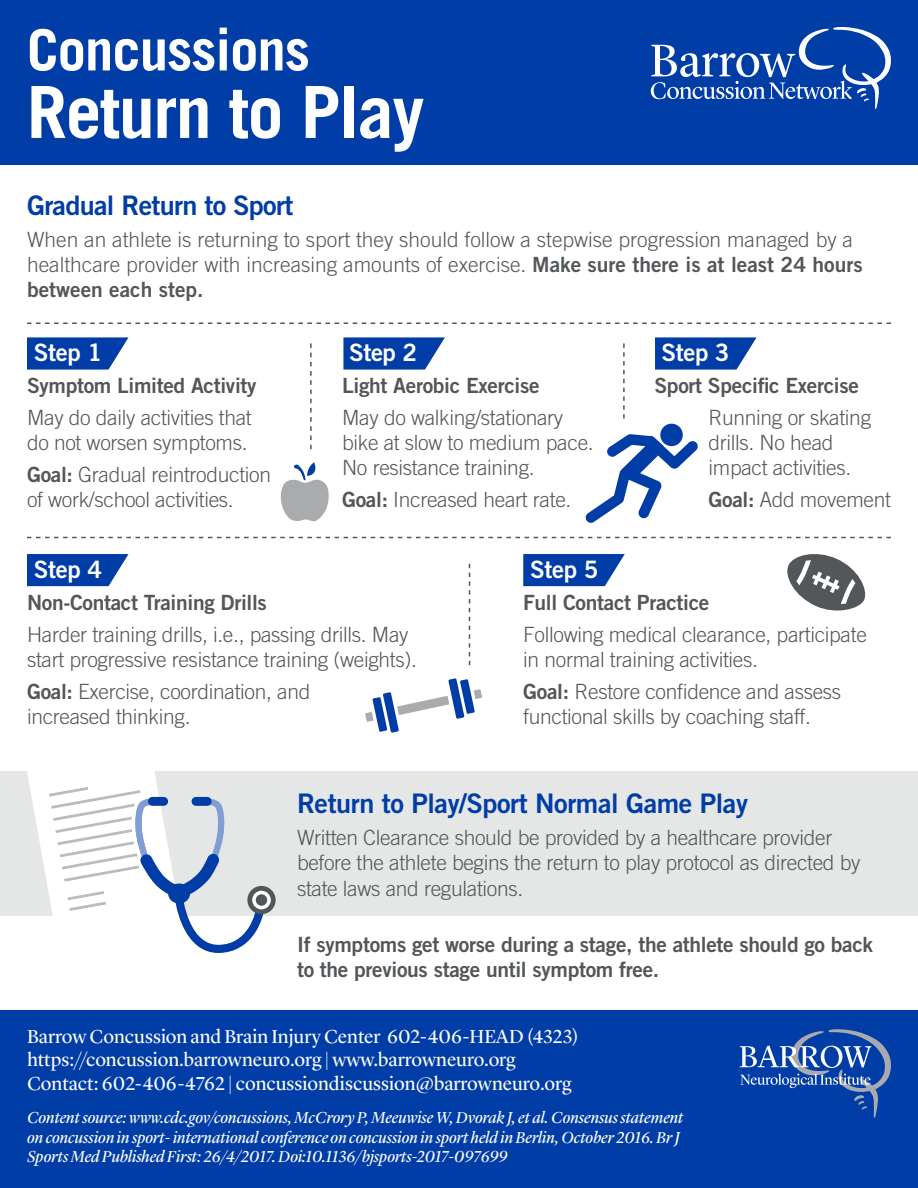
<style>
.page{position:relative;width:918px;height:1188px;background:#fff}
.page>*{position:absolute;margin:0;border:0;box-sizing:border-box;transform-origin:0 0}
.t1{font:700 72px "Trade Gothic";letter-spacing:-.02em;color:#fff}
.t2{font:700 57px "Trade Gothic";letter-spacing:-.02em;color:#fff}
.t3{font:27px "Trade Gothic LT Std Bd 2";letter-spacing:-.015em;color:#003da6}
.t4{font:24px "Trade Gothic LT Std Bd 2";letter-spacing:-.015em;color:#fff}
.t5{font:300 21px/25.2px "Trade Gothic LT Std";letter-spacing:-.015em;color:#53575a}
.t6{font:21px/25.2px "Trade Gothic LT Std Bd 2";letter-spacing:-.015em;color:#53575a}
.t7{font:19.5px/23.4px "Lyon Display";color:#fff}
.t8{font:italic 16.5px/19.5px "Lyon Display";color:#fff}
.s1{font-family:"Trade Gothic LT Std Bd 2";font-weight:400}
</style>
<div class="page">
<div style="left:0;top:1010px;width:918px;height:178px;background:#003da6"></div>
<svg style="left:740px;top:1029px;width:151px;height:89px"></svg>
<div style="left:0;top:0;width:918px;height:165px;background:#003da6"></div>
<svg style="left:651px;top:27px;width:240px;height:82px"></svg>
<svg style="left:523px;top:554px;width:102px;height:32px;background:#1a50af"></svg>
<svg style="left:27px;top:554px;width:102px;height:32px;background:#1a50af"></svg>
<svg style="left:655px;top:337px;width:102px;height:33px;background:#2055b1"></svg>
<svg style="left:343px;top:337px;width:102px;height:33px;background:#2055b1"></svg>
<svg style="left:27px;top:337px;width:102px;height:33px;background:#2055b1"></svg>
<div style="left:0;top:771px;width:918px;height:144px;background:#e5e6e6"></div>
<svg style="left:27px;top:771px;width:249px;height:182px"></svg>
<div style="left:256px;top:894px;width:11px;height:12px;background:#53575a;border-radius:50%"></div>
<svg style="left:310px;top:343px;width:2px;height:106px"></svg>
<svg style="left:623px;top:343px;width:2px;height:76px"></svg>
<svg style="left:469px;top:564px;width:1px;height:101px"></svg>
<svg style="left:27px;top:537px;width:864px;height:1px"></svg>
<svg style="left:27px;top:322px;width:864px;height:2px"></svg>
<svg style="left:280px;top:462px;width:49px;height:60px"></svg>
<svg style="left:365px;top:678px;width:117px;height:55px"></svg>
<svg style="left:787px;top:554px;width:79px;height:57px"></svg>
<svg style="left:585px;top:434px;width:113px;height:89px"></svg>
<div style="left:660px;top:424px;width:23px;height:22px;background:#003da6;border-radius:50%"></div>
<p class="t2" style="left:27px;top:15px;width:285px">Concussions</p>
<p class="t1" style="left:27px;top:68px;width:399px">Return to Play</p>
<p class="t3" style="left:27px;top:189px;width:268px">Gradual Return to Sport</p>
<p class="t5" style="left:27px;top:227px;width:837px">When an athlete is returning to sport they should follow a stepwise progression managed by a healthcare provider with increasing amounts of exercise. <span class="s1">Make sure there is at least 24 hours between each step.</span></p>
<p class="t4" style="left:34px;top:337px;width:70px">Step 1</p>
<p class="t6" style="left:27px;top:372px;width:231px">Symptom Limited Activity</p>
<p class="t5" style="left:27px;top:404px;width:226px">May do daily activities that do not worsen symptoms.</p>
<p class="t5" style="left:27px;top:461px;width:246px"><span class="s1">Goal:</span> Gradual reintroduction of work/school activities.</p>
<p class="t4" style="left:349px;top:337px;width:70px">Step 2</p>
<p class="t6" style="left:342px;top:372px;width:199px">Light Aerobic Exercise</p>
<p class="t5" style="left:342px;top:404px;width:253px">May do walking/stationary bike at slow to medium pace.<br>No resistance training.</p>
<p class="t5" style="left:342px;top:487px;width:231px"><span class="s1">Goal:</span> Increased heart rate.</p>
<p class="t4" style="left:661px;top:337px;width:70px">Step 3</p>
<p class="t6" style="left:654px;top:372px;width:206px">Sport Specific Exercise</p>
<p class="t5" style="left:708px;top:404px;width:164px">Running or skating drills. No head impact activities.</p>
<p class="t5" style="left:708px;top:487px;width:184px"><span class="s1">Goal:</span> Add movement</p>
<p class="t4" style="left:34px;top:554px;width:70px">Step 4</p>
<p class="t6" style="left:27px;top:589px;width:241px">Non-Contact Training Drills</p>
<p class="t5" style="left:27px;top:621px;width:391px">Harder training drills, i.e., passing drills. May start progressive resistance training (weights).</p>
<p class="t5" style="left:27px;top:679px;width:285px"><span class="s1">Goal:</span> Exercise, coordination, and</p>
<p class="t5" style="left:27px;top:704px;width:165px">increased thinking.</p>
<p class="t4" style="left:530px;top:554px;width:70px">Step 5</p>
<p class="t6" style="left:523px;top:589px;width:188px">Full Contact Practice</p>
<p class="t5" style="left:523px;top:621px;width:345px">Following medical clearance, participate in normal training activities.</p>
<p class="t5" style="left:523px;top:679px;width:320px"><span class="s1">Goal:</span> Restore confidence and assess functional skills by coaching staff.</p>
<p class="t3" style="left:297px;top:787px;width:453px">Return to Play/Sport Normal Game Play</p>
<p class="t5" style="left:297px;top:825px;width:565px">Written Clearance should be provided by a healthcare provider before the athlete begins the return to play protocol as directed by state laws and regulations.</p>
<p class="t6" style="left:297px;top:931px;width:578px">If symptoms get worse during a stage, the athlete should go back to the previous stage until symptom free.</p>
<p class="t7" style="left:27px;top:1023px;width:553px">Barrow Concussion and Brain Injury Center 602-406-HEAD (4323) https://concussion.barrowneuro.org | www.barrowneuro.org<br>Contact: 602-406-4762 | concussiondiscussion@barrowneuro.org</p>
<p class="t8" style="left:27px;top:1107px;width:658px">Content source: www.cdc.gov/concussions, McCrory P, Meeuwise W, Dvorak J, et al. Consensus statement on concussion in sport- international conference on concussion in sport held in Berlin, October 2016. Br J<br>Sports Med Published First: 26/4/2017. Doi:10.1136/bjsports-2017-097699</p>
</div>
